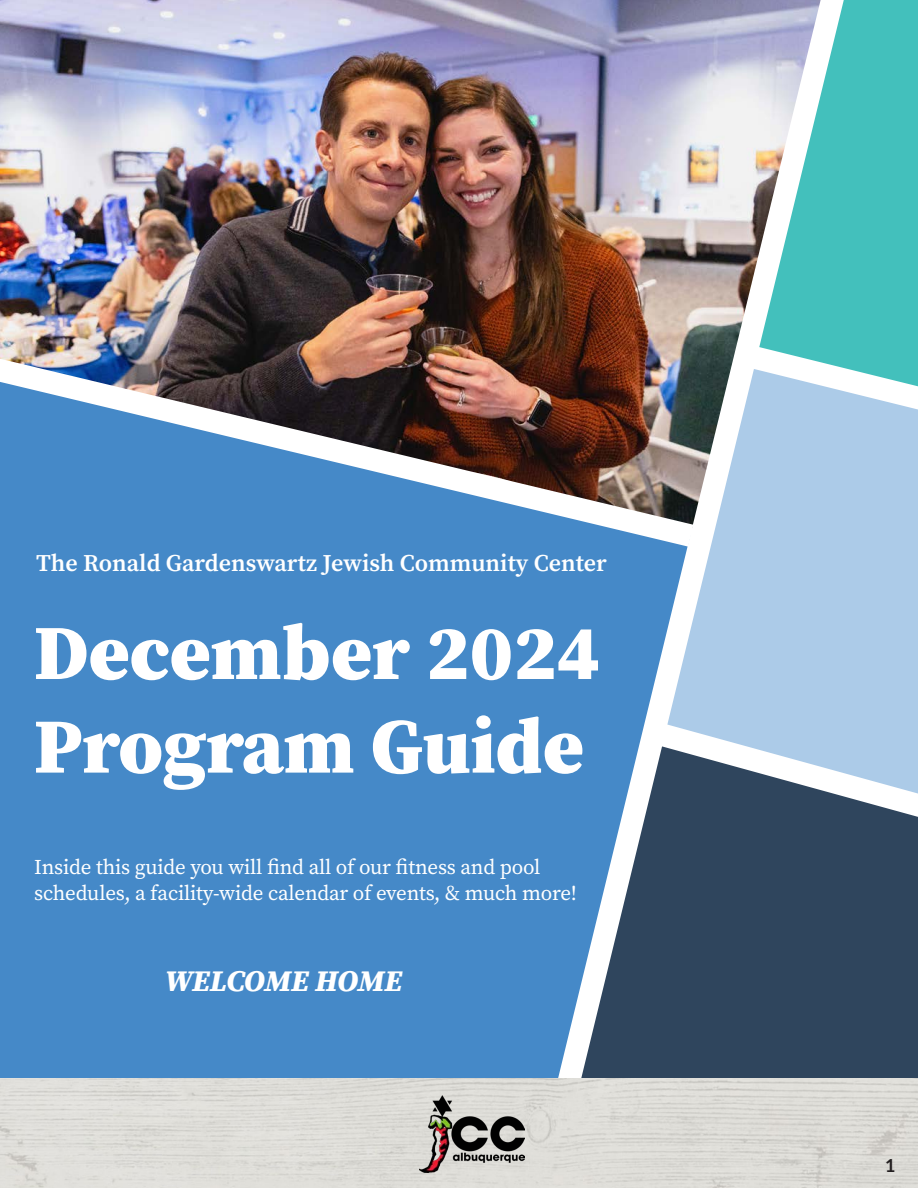
<style>
.page{position:relative;width:918px;height:1188px;background:#fff}
.page>*{position:absolute;margin:0;border:0;box-sizing:border-box;transform-origin:0 0}
.t1{font:900 78px "Source Serif Pro";color:#fff}
.t2{font:italic 900 30px "Source Serif Pro";letter-spacing:-.005em;color:#fff}
.t3{font:600 24px "Source Serif Pro";color:#fff}
.t4{font:21px "Source Serif Pro";letter-spacing:-.01em;color:#fff}
.t5{font:700 18px "Lato";color:#231f20}
</style>
<div class="page">
<img style="left:0;top:0;width:510px;height:338px">
<div style="left:0;top:563px;width:510px;height:516px;background:#4589c8"></div>
<div style="left:864px;top:0;width:54px;height:329px;background:#43c0bc"></div>
<div style="left:864px;top:442px;width:54px;height:263px;background:#accbe8"></div>
<div style="left:864px;top:857px;width:54px;height:222px;background:#2f455d"></div>
<img style="left:510px;top:0;width:354px;height:1079px">
<svg style="left:721px;top:329px;width:197px;height:113px"></svg>
<svg style="left:627px;top:705px;width:291px;height:152px"></svg>
<img style="left:0;top:338px;width:718px;height:225px">
<img style="left:0;top:1079px;width:918px;height:109px">
<img style="left:420px;top:1095px;width:105px;height:78px">
<p class="t3" style="left:36px;top:547px;width:572px">The Ronald Gardenswartz Jewish Community Center</p>
<p class="t1" style="left:34px;top:598px;width:568px">December 2024</p>
<p class="t1" style="left:34px;top:692px;width:552px">Program Guide</p>
<p class="t4" style="left:34px;top:853px;width:508px">Inside this guide you will find all of our fitness and pool</p>
<p class="t4" style="left:34px;top:879px;width:544px">schedules, a facility-wide calendar of events, &amp; much more!</p>
<p class="t2" style="left:165px;top:960px;width:238px">WELCOME HOME</p>
<p class="t5" style="left:885px;top:1152px;width:12px">1</p>
</div>
